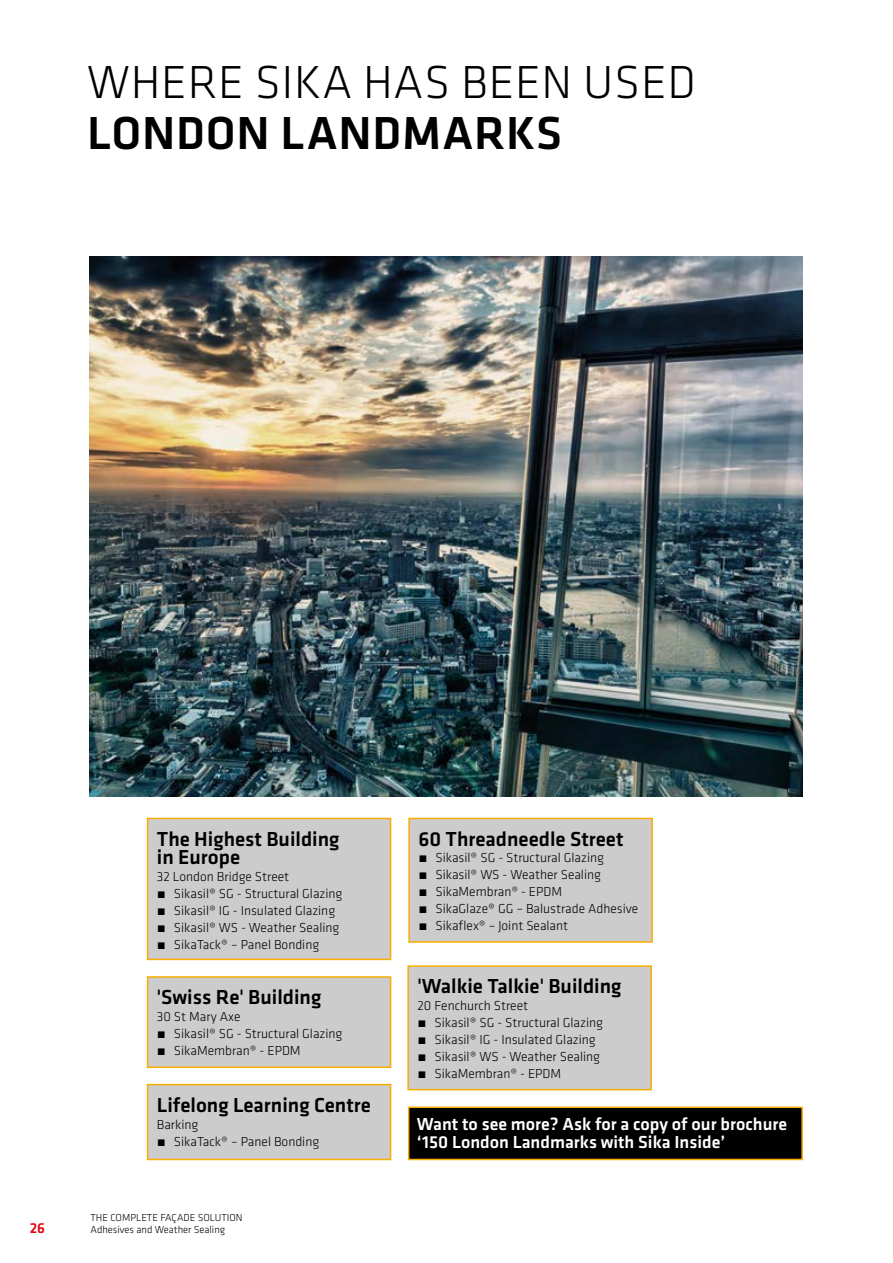
<style>
.page{position:relative;width:893px;height:1263px;background:#fff}
.page>*{position:absolute;margin:0;border:0;box-sizing:border-box;transform-origin:0 0}
.t1{font:300 48px "Klavika";letter-spacing:.015em;color:#000}
.t2{font:500 48px "Klavika";letter-spacing:.015em;color:#000}
.t3{font:500 21px/18.5px "Klavika";color:#000}
.t4{font:500 18px/18.5px "Klavika";color:#fff}
.t5{font:500 15px "Klavika";color:#e30613}
.t6{font:300 13.5px/17px "Klavika";color:#000}
.t7{font:300 10.5px "Klavika";color:#000}
</style>
<div class="page">
<img style="left:89px;top:257px;width:714px;height:539px">
<div style="left:147px;top:818px;width:244px;height:142px;background:#ccc;border:2px solid #f8ad00"></div>
<div style="left:147px;top:976px;width:244px;height:92px;background:#ccc;border:2px solid #f8ad00"></div>
<div style="left:147px;top:1084px;width:244px;height:76px;background:#ccc;border:2px solid #f8ad00"></div>
<div style="left:408px;top:818px;width:245px;height:125px;background:#ccc;border:2px solid #f8ad00"></div>
<div style="left:407px;top:965px;width:245px;height:125px;background:#ccc;border:2px solid #f8ad00"></div>
<div style="left:409px;top:1107px;width:393px;height:52px;background:#000"></div>
<div style="left:408px;top:1106px;width:395px;height:54px;border:2px solid #f8ad00"></div>
<h1 class="t1" style="left:87px;top:53px;width:610px">WHERE SIKA HAS BEEN USED</h1>
<h1 class="t2" style="left:87px;top:100px;width:476px">LONDON LANDMARKS</h1>
<h2 class="t3" style="left:157px;top:829px;width:184px">The Highest Building in Europe</h2>
<p class="t6" style="left:157px;top:868px;width:187px">32 London Bridge Street<br>́ Sikasil® SG - Structural Glazing ́ Sikasil® IG - Insulated Glazing ́ Sikasil® WS - Weather Sealing ́ SikaTack® – Panel Bonding</p>
<h2 class="t3" style="left:157px;top:987px;width:166px">'Swiss Re' Building</h2>
<p class="t6" style="left:157px;top:1008px;width:187px">30 St Mary Axe<br>́ Sikasil® SG - Structural Glazing ́ SikaMembran® - EPDM</p>
<h2 class="t3" style="left:157px;top:1095px;width:216px">Lifelong Learning Centre</h2>
<p class="t6" style="left:157px;top:1115px;width:164px">Barking<br>́ SikaTack® – Panel Bonding</p>
<p class="t7" style="left:91px;top:1211px;width:154px">THE COMPLETE FAÇADE SOLUTION</p>
<p class="t5" style="left:30px;top:1218px;width:17px">26</p>
<p class="t7" style="left:91px;top:1223px;width:136px">Adhesives and Weather Sealing</p>
<h2 class="t3" style="left:418px;top:829px;width:207px">60 Threadneedle Street</h2>
<p class="t6" style="left:418px;top:849px;width:222px">́ Sikasil® SG - Structural Glazing<br>́ Sikasil® WS - Weather Sealing<br>́ SikaMembran® - EPDM<br>́ SikaGlaze® GG – Balustrade Adhesive ́ Sikaflex® – Joint Sealant</p>
<h2 class="t3" style="left:417px;top:976px;width:205px">'Walkie Talkie' Building</h2>
<p class="t6" style="left:417px;top:997px;width:187px">20 Fenchurch Street<br>́ Sikasil® SG - Structural Glazing ́ Sikasil® IG - Insulated Glazing ́ Sikasil® WS - Weather Sealing ́ SikaMembran® - EPDM</p>
<h3 class="t4" style="left:417px;top:1114px;width:372px">Want to see more? Ask for a copy of our brochure ‘150 London Landmarks with Sika Inside’</h3>
</div>
